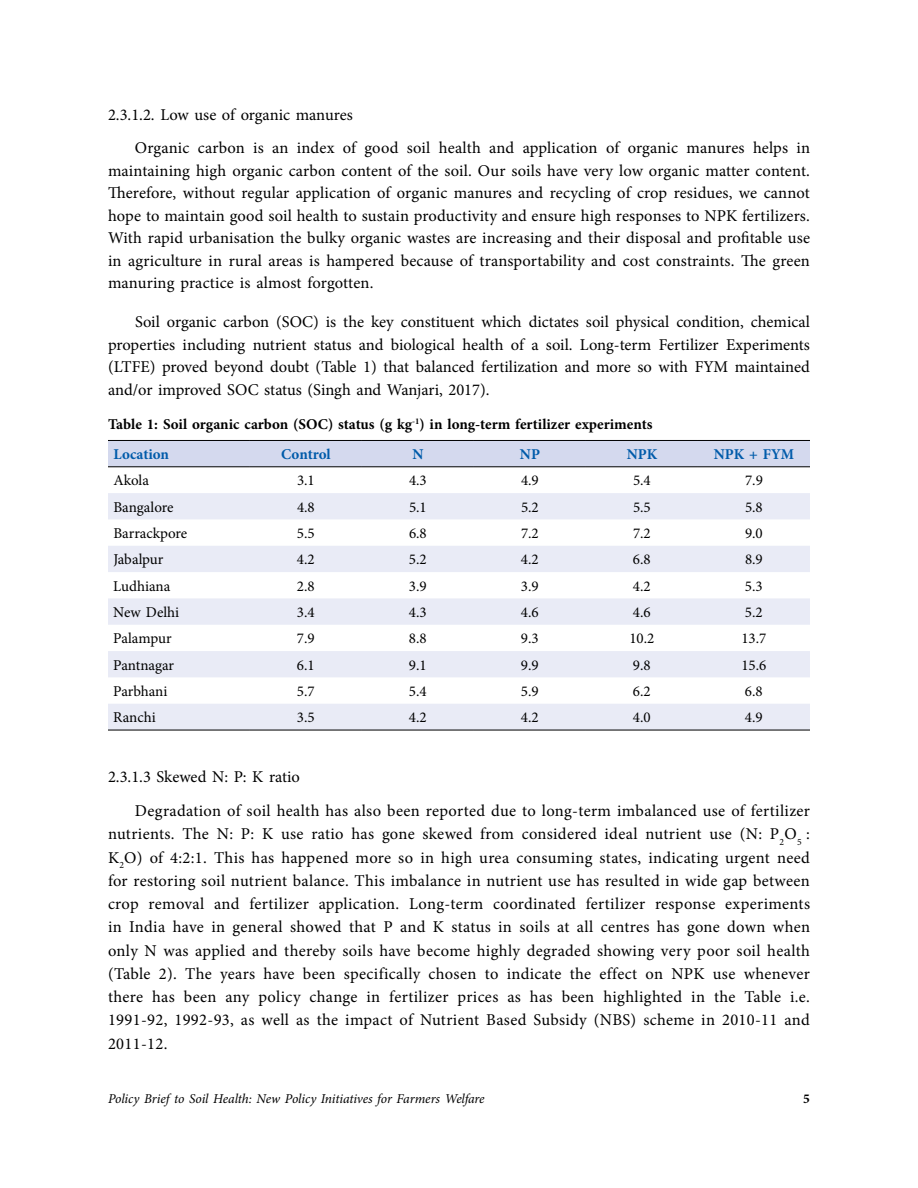
<style>
.page{position:relative;width:918px;height:1188px;background:#fff}
.page>*{position:absolute;margin:0;border:0;box-sizing:border-box;transform-origin:0 0}
.t1{font:16.5px/23.2px "Minion Pro";letter-spacing:.01em;color:#000;text-align:justify}
.t2{font:15px "Minion Pro";letter-spacing:-.005em;color:#000}
.t3{font:700 15px/30.3px "Minion Pro";color:#000}
.t4{font:700 15px "Minion Pro";letter-spacing:-.005em;color:#005baa}
.t5{font:italic 13.5px "Minion Pro";letter-spacing:-.01em;color:#000}
.t6{font:700 13.5px "Minion Pro";color:#000}
.s1{color:#005baa}
</style>
<div class="page">
<div style="left:108px;top:441px;width:702px;height:25px;background:#d4d9ee"></div>
<svg style="left:108px;top:493px;width:702px;height:237px;fill:#e9ebf6"></svg>
<hr style="left:108px;top:730px;width:142px;height:1px;background:#000">
<hr style="left:250px;top:730px;width:112px;height:1px;background:#000">
<hr style="left:362px;top:730px;width:112px;height:1px;background:#000">
<hr style="left:474px;top:730px;width:112px;height:1px;background:#000">
<hr style="left:586px;top:730px;width:112px;height:1px;background:#000">
<hr style="left:698px;top:730px;width:112px;height:1px;background:#000">
<hr style="left:108px;top:440px;width:142px;height:1px;background:#000">
<hr style="left:250px;top:440px;width:112px;height:1px;background:#000">
<hr style="left:362px;top:440px;width:112px;height:1px;background:#000">
<hr style="left:474px;top:440px;width:112px;height:1px;background:#000">
<hr style="left:586px;top:440px;width:112px;height:1px;background:#000">
<hr style="left:698px;top:440px;width:112px;height:1px;background:#000">
<hr style="left:108px;top:466px;width:142px;height:1px;background:#000">
<hr style="left:250px;top:466px;width:112px;height:1px;background:#000">
<hr style="left:362px;top:466px;width:112px;height:1px;background:#000">
<hr style="left:474px;top:466px;width:112px;height:1px;background:#000">
<hr style="left:586px;top:466px;width:112px;height:1px;background:#000">
<hr style="left:698px;top:466px;width:112px;height:1px;background:#000">
<p class="t1" style="left:135px;top:98px;width:677px;line-height:33.3px;text-indent:-27px">2.3.1.2. Low use of organic manures<br>Organic carbon is an index of good soil health and application of organic manures helps in</p>
<p class="t1" style="left:108px;top:159px;width:704px;line-height:22.5px">maintaining high organic carbon content of the soil. Our soils have very low organic matter content.<br>Therefore, without regular application of organic manures and recycling of crop residues, we cannot hope to maintain good soil health to sustain productivity and ensure high responses to NPK fertilizers.<br>With rapid urbanisation the bulky organic wastes are increasing and their disposal and profitable use in agriculture in rural areas is hampered because of transportability and cost constraints. The green manuring practice is almost forgotten.</p>
<p class="t1" style="left:108px;top:311px;width:703px;line-height:22.5px;text-indent:27px">Soil organic carbon (SOC) is the key constituent which dictates soil physical condition, chemical properties including nutrient status and biological health of a soil. Long-term Fertilizer Experiments (LTFE) proved beyond doubt (Table 1) that balanced fertilization and more so with FYM maintained and/or improved SOC status (Singh and Wanjari, 2017).</p>
<p class="t3" style="left:113px;top:409px;width:541px;text-indent:-5px">Table 1: Soil organic carbon (SOC) status (g kg<sup>-1</sup>) in long-term fertilizer experiments<br><span class="s1">Location</span></p>
<p class="t4" style="left:281px;top:444px;width:51px">Control</p>
<p class="t4" style="left:412px;top:444px;width:13px">N</p>
<p class="t4" style="left:520px;top:444px;width:22px">NP</p>
<p class="t4" style="left:627px;top:444px;width:32px">NPK</p>
<p class="t4" style="left:714px;top:444px;width:82px">NPK + FYM</p>
<p class="t2" style="left:113px;top:470px;width:37px">Akola</p>
<p class="t2" style="left:297px;top:470px;width:19px">3.1</p>
<p class="t2" style="left:409px;top:470px;width:19px">4.3</p>
<p class="t2" style="left:521px;top:470px;width:19px">4.9</p>
<p class="t2" style="left:633px;top:470px;width:19px">5.4</p>
<p class="t2" style="left:745px;top:470px;width:19px">7.9</p>
<p class="t2" style="left:113px;top:497px;width:62px">Bangalore</p>
<p class="t2" style="left:297px;top:497px;width:19px">4.8</p>
<p class="t2" style="left:409px;top:497px;width:19px">5.1</p>
<p class="t2" style="left:521px;top:497px;width:19px">5.2</p>
<p class="t2" style="left:633px;top:497px;width:19px">5.5</p>
<p class="t2" style="left:745px;top:497px;width:19px">5.8</p>
<p class="t2" style="left:113px;top:523px;width:75px">Barrackpore</p>
<p class="t2" style="left:297px;top:523px;width:19px">5.5</p>
<p class="t2" style="left:409px;top:523px;width:19px">6.8</p>
<p class="t2" style="left:521px;top:523px;width:19px">7.2</p>
<p class="t2" style="left:633px;top:523px;width:19px">7.2</p>
<p class="t2" style="left:745px;top:523px;width:19px">9.0</p>
<p class="t2" style="left:113px;top:549px;width:52px">Jabalpur</p>
<p class="t2" style="left:297px;top:549px;width:19px">4.2</p>
<p class="t2" style="left:409px;top:549px;width:19px">5.2</p>
<p class="t2" style="left:521px;top:549px;width:19px">4.2</p>
<p class="t2" style="left:633px;top:549px;width:19px">6.8</p>
<p class="t2" style="left:745px;top:549px;width:19px">8.9</p>
<p class="t2" style="left:113px;top:576px;width:58px">Ludhiana</p>
<p class="t2" style="left:297px;top:576px;width:19px">2.8</p>
<p class="t2" style="left:409px;top:576px;width:19px">3.9</p>
<p class="t2" style="left:521px;top:576px;width:19px">3.9</p>
<p class="t2" style="left:633px;top:576px;width:19px">4.2</p>
<p class="t2" style="left:745px;top:576px;width:19px">5.3</p>
<p class="t2" style="left:113px;top:602px;width:67px">New Delhi</p>
<p class="t2" style="left:297px;top:602px;width:19px">3.4</p>
<p class="t2" style="left:409px;top:602px;width:19px">4.3</p>
<p class="t2" style="left:521px;top:602px;width:19px">4.6</p>
<p class="t2" style="left:633px;top:602px;width:19px">4.6</p>
<p class="t2" style="left:745px;top:602px;width:19px">5.2</p>
<p class="t2" style="left:113px;top:628px;width:60px">Palampur</p>
<p class="t2" style="left:297px;top:628px;width:19px">7.9</p>
<p class="t2" style="left:409px;top:628px;width:19px">8.8</p>
<p class="t2" style="left:521px;top:628px;width:19px">9.3</p>
<p class="t2" style="left:629px;top:628px;width:27px">10.2</p>
<p class="t2" style="left:741px;top:628px;width:27px">13.7</p>
<p class="t2" style="left:113px;top:655px;width:62px">Pantnagar</p>
<p class="t2" style="left:297px;top:655px;width:19px">6.1</p>
<p class="t2" style="left:409px;top:655px;width:19px">9.1</p>
<p class="t2" style="left:521px;top:655px;width:19px">9.9</p>
<p class="t2" style="left:633px;top:655px;width:19px">9.8</p>
<p class="t2" style="left:741px;top:655px;width:27px">15.6</p>
<p class="t2" style="left:113px;top:681px;width:56px">Parbhani</p>
<p class="t2" style="left:297px;top:681px;width:19px">5.7</p>
<p class="t2" style="left:409px;top:681px;width:19px">5.4</p>
<p class="t2" style="left:521px;top:681px;width:19px">5.9</p>
<p class="t2" style="left:633px;top:681px;width:19px">6.2</p>
<p class="t2" style="left:745px;top:681px;width:19px">6.8</p>
<p class="t2" style="left:113px;top:707px;width:44px">Ranchi</p>
<p class="t2" style="left:297px;top:707px;width:19px">3.5</p>
<p class="t2" style="left:409px;top:707px;width:19px">4.2</p>
<p class="t2" style="left:521px;top:707px;width:19px">4.2</p>
<p class="t2" style="left:633px;top:707px;width:19px">4.0</p>
<p class="t2" style="left:745px;top:707px;width:19px">4.9</p>
<p class="t1" style="left:135px;top:760px;width:677px;line-height:34px;text-indent:-27px">2.3.1.3 Skewed N: P: K ratio<br>Degradation of soil health has also been reported due to long-term imbalanced use of fertilizer</p>
<p class="t1" style="left:108px;top:823px;width:704px">nutrients. The N: P: K use ratio has gone skewed from considered ideal nutrient use (N: P<sub>2</sub>O<sub>5</sub> :<br>K<sub>2</sub>O) of 4:2:1. This has happened more so in high urea consuming states, indicating urgent need for restoring soil nutrient balance. This imbalance in nutrient use has resulted in wide gap between crop removal and fertilizer application. Long-term coordinated fertilizer response experiments in India have in general showed that P and K status in soils at all centres has gone down when only N was applied and thereby soils have become highly degraded showing very poor soil health (Table 2). The years have been specifically chosen to indicate the effect on NPK use whenever there has been any policy change in fertilizer prices as has been highlighted in the Table i.e.<br>1991-92, 1992-93, as well as the impact of Nutrient Based Subsidy (NBS) scheme in 2010-11 and 2011-12.</p>
<p class="t5" style="left:108px;top:1090px;width:378px">Policy Brief to Soil Health: New Policy Initiatives for Farmers Welfare</p>
<p class="t6" style="left:803px;top:1089px;width:8px">5</p>
</div>
